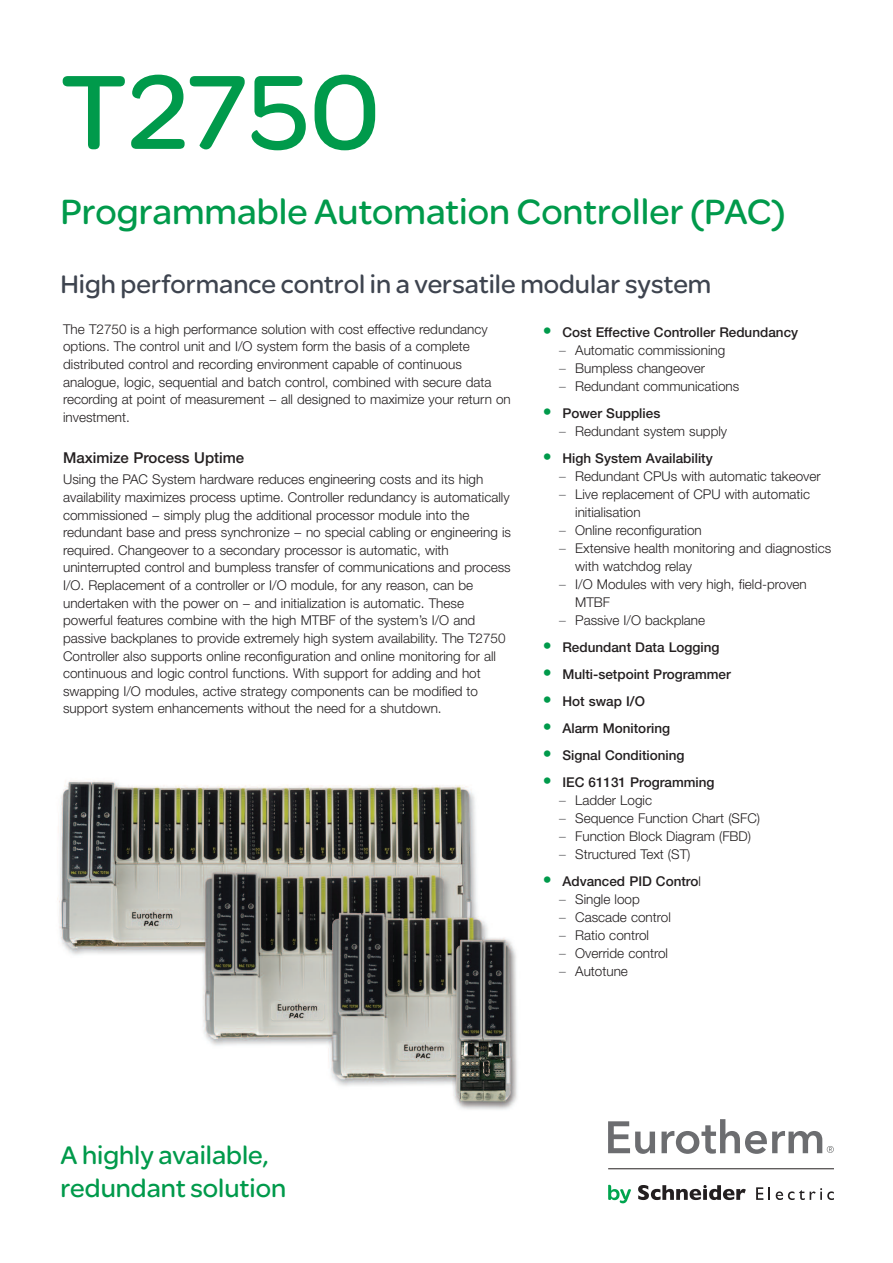
<style>
.page{position:relative;width:893px;height:1263px;background:#fff}
.page>*{position:absolute;margin:0;border:0;box-sizing:border-box;transform-origin:0 0}
.t1{font:112.5px "SE Optimist";color:#009a4b}
.t2{font:37.5px "SE Optimist";color:#009a4b}
.t3{font:27px "SE Optimist";color:#3e444f}
.t4{font:27px/33px "SE Optimist";color:#009a4b}
.t5{font:500 15px "Helvetica Neue LT Std";color:#231f20}
.t6{font:300 13.5px/17.7px "Helvetica Neue LT Std";color:#231f20}
.t7{font:500 13.5px "Helvetica Neue LT Std";color:#231f20}
.s1{font-weight:300;font-size:18px;color:#009a4b}
.s2{color:#6c6d70}
.s3{font-weight:300}
</style>
<div class="page">
<svg style="left:608px;top:1185px;width:23px;height:18px"></svg>
<svg style="left:638px;top:1185px;width:108px;height:15px"></svg>
<svg style="left:756px;top:1187px;width:7px;height:13px"></svg>
<svg style="left:769px;top:1187px;width:1px;height:13px"></svg>
<svg style="left:776px;top:1188px;width:58px;height:12px"></svg>
<hr style="left:608px;top:1168px;width:226px;height:1px;background:#231f20">
<svg style="left:608px;top:1121px;width:47px;height:33px"></svg>
<svg style="left:661px;top:1119px;width:173px;height:35px"></svg>
<img style="left:57px;top:780px;width:460px;height:330px">
<h1 class="t1" style="left:60px;top:44px;width:322px">T2750</h1>
<h2 class="t2" style="left:60px;top:189px;width:727px">Programmable Automation Controller (PAC)</h2>
<h3 class="t3" style="left:60px;top:268px;width:652px">High performance control in a versatile modular system</h3>
<p class="t7" style="left:543px;top:327px;width:257px"><span class="s1">•</span> Cost Effective Controller Redundancy</p>
<p class="t6" style="left:559px;top:342px;width:168px"><span class="s2">–</span> Automatic commissioning</p>
<p class="t6" style="left:559px;top:360px;width:147px"><span class="s2">–</span> Bumpless changeover</p>
<p class="t6" style="left:559px;top:378px;width:182px"><span class="s2">–</span> Redundant communications</p>
<p class="t7" style="left:543px;top:408px;width:119px"><span class="s1">•</span> Power Supplies</p>
<p class="t6" style="left:559px;top:423px;width:170px"><span class="s2">–</span> Redundant system supply</p>
<p class="t7" style="left:543px;top:453px;width:172px"><span class="s1">•</span> High System Availability</p>
<p class="t6" style="left:559px;top:468px;width:263px"><span class="s2">–</span> Redundant CPUs with automatic takeover</p>
<p class="t6" style="left:575px;top:486px;width:236px;text-indent:-16px"><span class="s2">–</span> Live replacement of CPU with automatic initialisation</p>
<p class="t6" style="left:559px;top:522px;width:144px"><span class="s2">–</span> Online reconfiguration</p>
<p class="t6" style="left:575px;top:540px;width:258px;text-indent:-16px"><span class="s2">–</span> Extensive health monitoring and diagnostics with watchdog relay</p>
<p class="t6" style="left:575px;top:576px;width:233px;text-indent:-16px"><span class="s2">–</span> I/O Modules with very high, field-proven<br>MTBF</p>
<p class="t6" style="left:559px;top:612px;width:148px"><span class="s2">–</span> Passive I/O backplane</p>
<p class="t7" style="left:543px;top:642px;width:178px"><span class="s1">•</span> Redundant Data Logging</p>
<p class="t7" style="left:543px;top:669px;width:190px"><span class="s1">•</span> Multi-setpoint Programmer</p>
<p class="t7" style="left:543px;top:696px;width:104px"><span class="s1">•</span> Hot swap I/O</p>
<p class="t7" style="left:543px;top:723px;width:129px"><span class="s1">•</span> Alarm Monitoring</p>
<p class="t7" style="left:543px;top:750px;width:143px"><span class="s1">•</span> Signal Conditioning</p>
<p class="t7" style="left:543px;top:777px;width:173px"><span class="s1">•</span> IEC 61131 Programming</p>
<p class="t6" style="left:559px;top:792px;width:94px"><span class="s2">–</span> Ladder Logic</p>
<p class="t6" style="left:559px;top:810px;width:202px"><span class="s2">–</span> Sequence Function Chart (SFC)</p>
<p class="t6" style="left:559px;top:828px;width:193px"><span class="s2">–</span> Function Block Diagram (FBD)</p>
<p class="t6" style="left:559px;top:846px;width:133px"><span class="s2">–</span> Structured Text (ST)</p>
<p class="t7" style="left:543px;top:876px;width:160px"><span class="s1">•</span> Advanced PID Contro<span class="s3">l</span></p>
<p class="t6" style="left:559px;top:891px;width:82px"><span class="s2">–</span> Single loop</p>
<p class="t6" style="left:559px;top:909px;width:113px"><span class="s2">–</span> Cascade control</p>
<p class="t6" style="left:559px;top:927px;width:91px"><span class="s2">–</span> Ratio control</p>
<p class="t6" style="left:559px;top:945px;width:110px"><span class="s2">–</span> Override control</p>
<p class="t6" style="left:559px;top:963px;width:70px"><span class="s2">–</span> Autotune</p>
<p class="t6" style="left:63px;top:321px;width:449px">The T2750 is a high performance solution with cost effective redundancy options. The control unit and I/O system form the basis of a complete distributed control and recording environment capable of continuous analogue, logic, sequential and batch control, combined with secure data recording at point of measurement − all designed to maximize your return on investment.</p>
<p class="t5" style="left:63px;top:453px;width:183px">Maximize Process Uptime</p>
<p class="t6" style="left:63px;top:472px;width:449px">Using the PAC System hardware reduces engineering costs and its high availability maximizes process uptime. Controller redundancy is automatically commissioned − simply plug the additional processor module into the redundant base and press synchronize − no special cabling or engineering is required. Changeover to a secondary processor is automatic, with uninterrupted control and bumpless transfer of communications and process I/O. Replacement of a controller or I/O module, for any reason, can be undertaken with the power on − and initialization is automatic. These powerful features combine with the high MTBF of the system’s I/O and passive backplanes to provide extremely high system availability. The T2750<br>Controller also supports online reconfiguration and online monitoring for all continuous and logic control functions. With support for adding and hot swapping I/O modules, active strategy components can be modified to support system enhancements without the need for a shutdown.</p>
<h3 class="t4" style="left:60px;top:1138px;width:227px">A highly available, redundant solution</h3>
</div>
